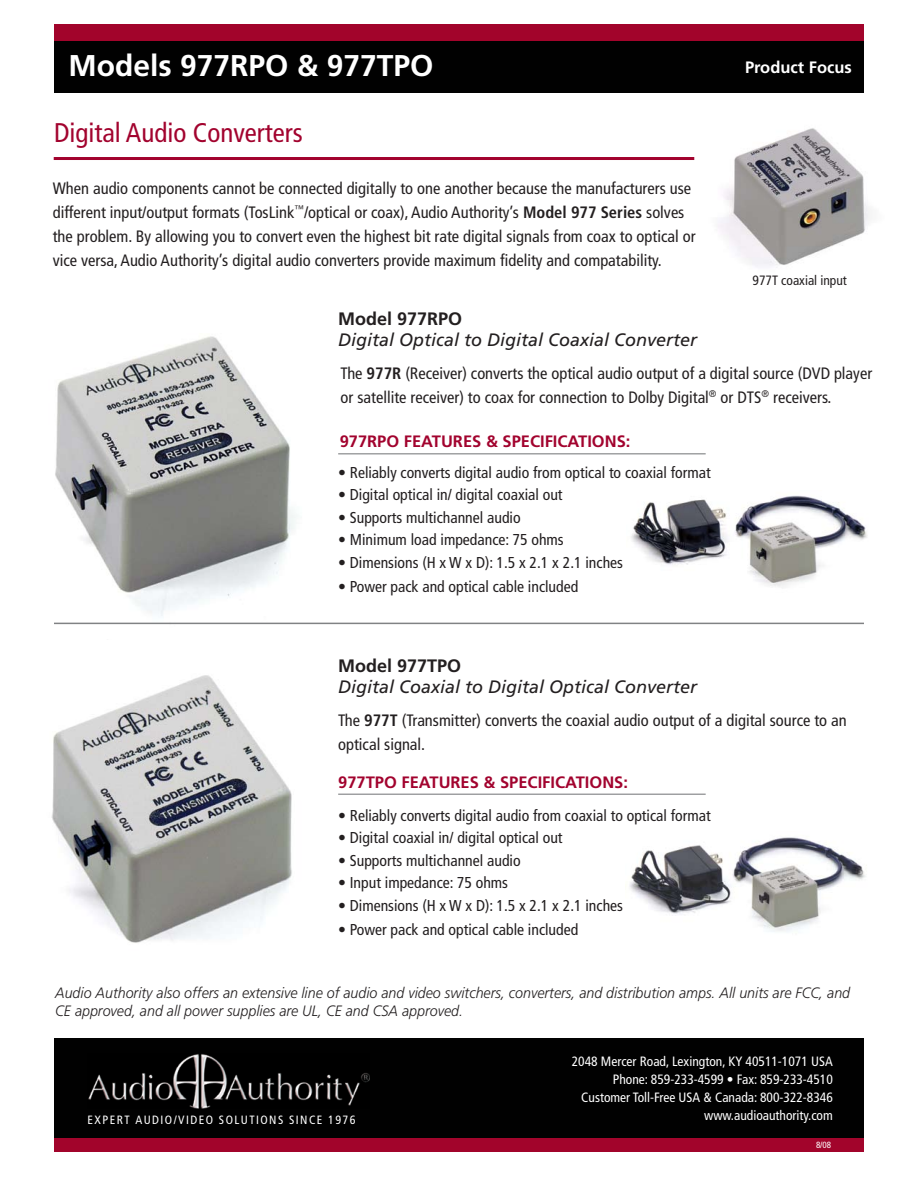
<style>
.page{position:relative;width:918px;height:1188px;background:#fff}
.page>*{position:absolute;margin:0;border:0;box-sizing:border-box;transform-origin:0 0}
.t1{font:700 30px "Frutiger";color:#fff}
.t2{font:condensed 27px "Frutiger";color:#a2032e}
.t3{font:italic 18px "Frutiger";color:#231f20}
.t4{font:700 18px "Frutiger";color:#231f20}
.t5{font:condensed 16.5px/24px "Frutiger";color:#231f20}
.t6{font:700 16.5px "Frutiger";color:#a2032e}
.t7{font:700 16.5px "Frutiger";color:#fff}
.t8{font:condensed 15.75px "Frutiger";color:#231f20}
.t9{font:italic 300 15px/18px "Frutiger";color:#231f20;scale:.95 1}
.t10{font:condensed 13.5px/18px "Frutiger";color:#fff;text-align:right}
.t11{font:condensed 13.5px "Frutiger";color:#231f20}
.t12{font:condensed 12px "Frutiger";letter-spacing:.12em;color:#fff}
.t13{font:condensed 9px "Frutiger";color:#fff}
.s1{font-weight:700}
</style>
<div class="page">
<img style="left:718px;top:128px;width:152px;height:139px">
<img style="left:631px;top:495px;width:237px;height:93px">
<img style="left:51px;top:675px;width:241px;height:268px">
<img style="left:54px;top:336px;width:269px;height:289px">
<hr style="left:338px;top:453px;width:368px;height:1px;background:#808284">
<hr style="left:338px;top:794px;width:368px;height:1px;background:#808284">
<hr style="left:54px;top:157px;width:640px;height:3px;background:#a2032e">
<hr style="left:54px;top:623px;width:810px;height:1px;background:#808284">
<img style="left:629px;top:837px;width:237px;height:95px">
<div style="left:54px;top:40px;width:810px;height:52px;background:#010101"></div>
<div style="left:54px;top:24px;width:810px;height:17px;background:#a2042b"></div>
<div style="left:54px;top:1135px;width:810px;height:17px;background:#a2042b"></div>
<div style="left:54px;top:1038px;width:810px;height:100px;background:#010101"></div>
<img style="left:88px;top:1054px;width:282px;height:54px">
<h1 class="t1" style="left:68px;top:48px;width:367px">Models 977RPO &amp; 977TPO</h1>
<p class="t7" style="left:745px;top:57px;width:108px">Product Focus</p>
<h2 class="t2" style="left:54px;top:117px;width:250px">Digital Audio Converters</h2>
<p class="t5" style="left:53px;top:176px;width:644px">When audio components cannot be connected digitally to one another because the manufacturers use different input/output formats (TosLink<sup>™</sup>/optical or coax), Audio Authority’s <span class="s1">Model 977 Series</span> solves the problem. By allowing you to convert even the highest bit rate digital signals from coax to optical or vice versa, Audio Authority’s digital audio converters provide maximum fidelity and compatability.</p>
<p class="t4" style="left:338px;top:308px;width:126px">Model 977RPO</p>
<p class="t3" style="left:338px;top:330px;width:361px">Digital Optical to Digital Coaxial Converter</p>
<p class="t11" style="left:753px;top:273px;width:96px">977T coaxial input</p>
<p class="t5" style="left:341px;top:361px;width:533px">The <span class="s1">977R</span> (Receiver) converts the optical audio output of a digital source (DVD player or satellite receiver) to coax for connection to Dolby Digital<sup>®</sup> or DTS<sup>®</sup> receivers.</p>
<p class="t6" style="left:340px;top:432px;width:292px">977RPO FEATURES &amp; SPECIFICATIONS:</p>
<p class="t8" style="left:338px;top:463px;width:374px">• Reliably converts digital audio from optical to coaxial format</p>
<p class="t8" style="left:338px;top:486px;width:226px">• Digital optical in/ digital coaxial out</p>
<p class="t8" style="left:338px;top:508px;width:184px">• Supports multichannel audio</p>
<p class="t8" style="left:338px;top:531px;width:227px">• Minimum load impedance: 75 ohms</p>
<p class="t8" style="left:338px;top:553px;width:286px">• Dimensions (H x W x D): 1.5 x 2.1 x 2.1 inches</p>
<p class="t8" style="left:338px;top:577px;width:242px">• Power pack and optical cable included</p>
<p class="t4" style="left:338px;top:655px;width:125px">Model 977TPO</p>
<p class="t3" style="left:338px;top:676px;width:361px">Digital Coaxial to Digital Optical Converter</p>
<p class="t5" style="left:338px;top:708px;width:510px">The <span class="s1">977T</span> (Transmitter) converts the coaxial audio output of a digital source to an optical signal.</p>
<p class="t6" style="left:338px;top:772px;width:291px">977TPO FEATURES &amp; SPECIFICATIONS:</p>
<p class="t8" style="left:338px;top:806px;width:374px">• Reliably converts digital audio from coaxial to optical format</p>
<p class="t8" style="left:338px;top:829px;width:226px">• Digital coaxial in/ digital optical out</p>
<p class="t8" style="left:338px;top:851px;width:184px">• Supports multichannel audio</p>
<p class="t8" style="left:338px;top:874px;width:171px">• Input impedance: 75 ohms</p>
<p class="t8" style="left:338px;top:896px;width:286px">• Dimensions (H x W x D): 1.5 x 2.1 x 2.1 inches</p>
<p class="t8" style="left:338px;top:920px;width:242px">• Power pack and optical cable included</p>
<p class="t9" style="left:55px;top:983px;width:838px">Audio Authority also offers an extensive line of audio and video switchers, converters, and distribution amps. All units are FCC, and<br>CE approved, and all power supplies are UL, CE and CSA approved.</p>
<p class="t12" style="left:88px;top:1112px;width:270px">EXPERT AUDIO/VIDEO SOLUTIONS SINCE 1976</p>
<p class="t10" style="left:572px;top:1053px;width:263px">2048 Mercer Road, Lexington, KY 40511-1071 USA Phone: 859-233-4599 • Fax: 859-233-4510<br>Customer Toll-Free USA &amp; Canada: 800-322-8346 www.audioauthority.com</p>
<p class="t13" style="left:816px;top:1140px;width:17px">8/08</p>
</div>
